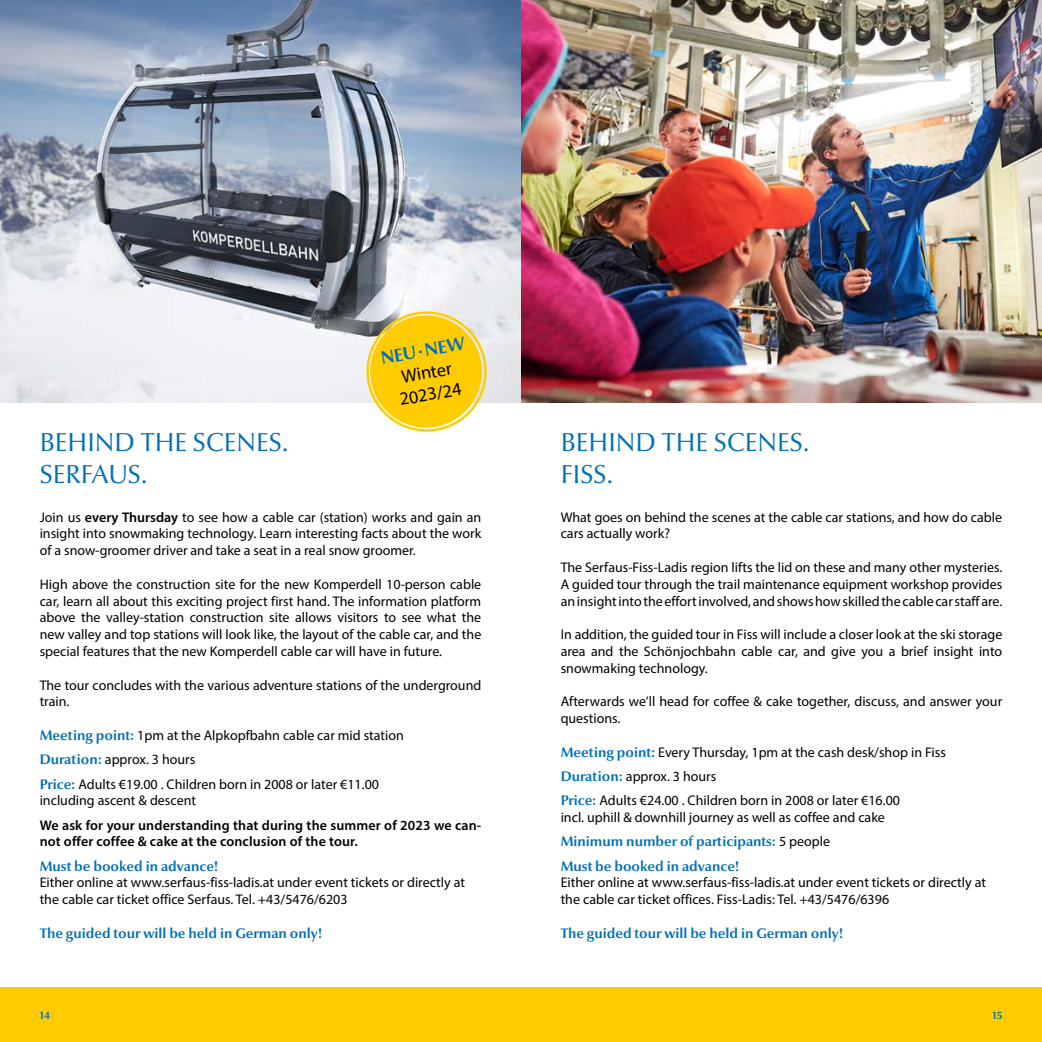
<style>
.page{position:relative;width:1042px;height:1042px;background:#fff}
.page>*{position:absolute;margin:0;border:0;box-sizing:border-box;transform-origin:0 0}
.t1{font:26.25px/31.5px "Optima Nova LT Pro";color:#0070ba}
.t2{font:18.38px/22.1px "Myriad Pro";color:#000;text-align:center}
.t3{font:700 18.38px "Optima Nova LT Pro";color:#0070ba}
.t4{font:14px/16.8px "Myriad Pro";color:#000}
.t5{font:700 14px/24.2px "Optima Nova LT Pro";color:#0070ba}
.t6{font:600 14px/16.8px "Myriad Pro";letter-spacing:.01em;color:#000}
.t7{font:700 10.5px "Optima Nova LT Pro";color:#0070ba}
.s1{font-weight:600}
.s2{font-family:"Optima Nova LT Pro";font-weight:700;color:#0070ba}
.s3{font-family:"Myriad Pro";font-weight:400;color:#000}
</style>
<div class="page">
<div style="left:521px;top:987px;width:521px;height:55px;background:#fc0"></div>
<div style="left:0;top:987px;width:521px;height:55px;background:#fc0"></div>
<img style="left:0;top:0;width:521px;height:403px">
<svg style="left:363px;top:305px;width:127px;height:127px;background:#f6d44e"></svg>
<img style="left:521px;top:0;width:521px;height:403px">
<h2 class="t3" style="left:379px;top:346px;width:87px;rotate:-10deg">NEU·NEW</h2>
<h2 class="t2" style="left:394px;top:366px;width:64px;rotate:-10deg">Winter<br>2023/24</h2>
<h1 class="t1" style="left:40px;top:426px;width:250px">BEHIND THE SCENES.<br>SERFAUS.</h1>
<p class="t4" style="left:40px;top:508px;width:443px;text-align:justify">Join us <span class="s1">every Thursday</span> to see how a cable car (station) works and gain an insight into snowmaking technology. Learn interesting facts about the work of a snow-groomer driver and take a seat in a real snow groomer.</p>
<p class="t4" style="left:40px;top:575px;width:443px;text-align:justify">High above the construction site for the new Komperdell 10-person cable car, learn all about this exciting project first hand. The information platform above the valley-station construction site allows visitors to see what the new valley and top stations will look like, the layout of the cable car, and the special features that the new Komperdell cable car will have in future.</p>
<p class="t4" style="left:40px;top:676px;width:443px">The tour concludes with the various adventure stations of the underground train.</p>
<p class="t4" style="left:40px;top:723px;width:366px;line-height:24.3px"><span class="s2">Meeting point:</span> 1pm at the Alpkopfbahn cable car mid station<br><span class="s2">Duration:</span> approx. 3 hours<br><span class="s2">Price:</span> Adults €19.00 . Children born in 2008 or later €11.00</p>
<p class="t4" style="left:40px;top:792px;width:158px">including ascent &amp; descent</p>
<p class="t6" style="left:40px;top:816px;width:443px">We ask for your understanding that during the summer of 2023 we can&shy;not offer coffee &amp; cake at the conclusion of the tour.</p>
<p class="t5" style="left:40px;top:853px;width:180px">Must be booked in advance!</p>
<p class="t4" style="left:40px;top:874px;width:427px">Either online at www.serfaus-fiss-ladis.at under event tickets or directly at the cable car ticket office Serfaus. Tel. +43/5476/6203</p>
<p class="t5" style="left:40px;top:921px;width:284px">The guided tour will be held in German only!</p>
<h1 class="t1" style="left:561px;top:426px;width:250px">BEHIND THE SCENES.<br>FISS.</h1>
<p class="t4" style="left:561px;top:508px;width:443px">What goes on behind the scenes at the cable car stations, and how do cable cars actually work?</p>
<p class="t4" style="left:561px;top:559px;width:443px;text-align:justify">The Serfaus-Fiss-Ladis region lifts the lid on these and many other mysteries.<br>A guided tour through the trail maintenance equipment workshop provides an insight into the effort involved, and shows how skilled the cable car staff are.</p>
<p class="t4" style="left:561px;top:626px;width:443px;text-align:justify">In addition, the guided tour in Fiss will include a closer look at the ski storage area and the Schönjochbahn cable car, and give you a brief insight into snowmaking technology.</p>
<p class="t4" style="left:561px;top:693px;width:443px">Afterwards we’ll head for coffee &amp; cake together, discuss, and answer your questions.</p>
<p class="t4" style="left:561px;top:740px;width:387px;line-height:24.3px"><span class="s2">Meeting point:</span> Every Thursday, 1pm at the cash desk/shop in Fiss<br><span class="s2">Duration:</span> approx. 3 hours<br><span class="s2">Price:</span> Adults €24.00 . Children born in 2008 or later €16.00</p>
<p class="t4" style="left:561px;top:809px;width:326px">incl. uphill &amp; downhill journey as well as coffee and cake</p>
<p class="t5" style="left:561px;top:829px;width:271px">Minimum number of participants: <span class="s3">5 people<br></span>Must be booked in advance!</p>
<p class="t4" style="left:561px;top:874px;width:427px">Either online at www.serfaus-fiss-ladis.at under event tickets or directly at the cable car ticket offices. Fiss-Ladis: Tel. +43/5476/6396</p>
<p class="t5" style="left:561px;top:921px;width:284px">The guided tour will be held in German only!</p>
<p class="t7" style="left:40px;top:1008px;width:12px">14</p>
<p class="t7" style="left:992px;top:1008px;width:11px">15</p>
</div>
